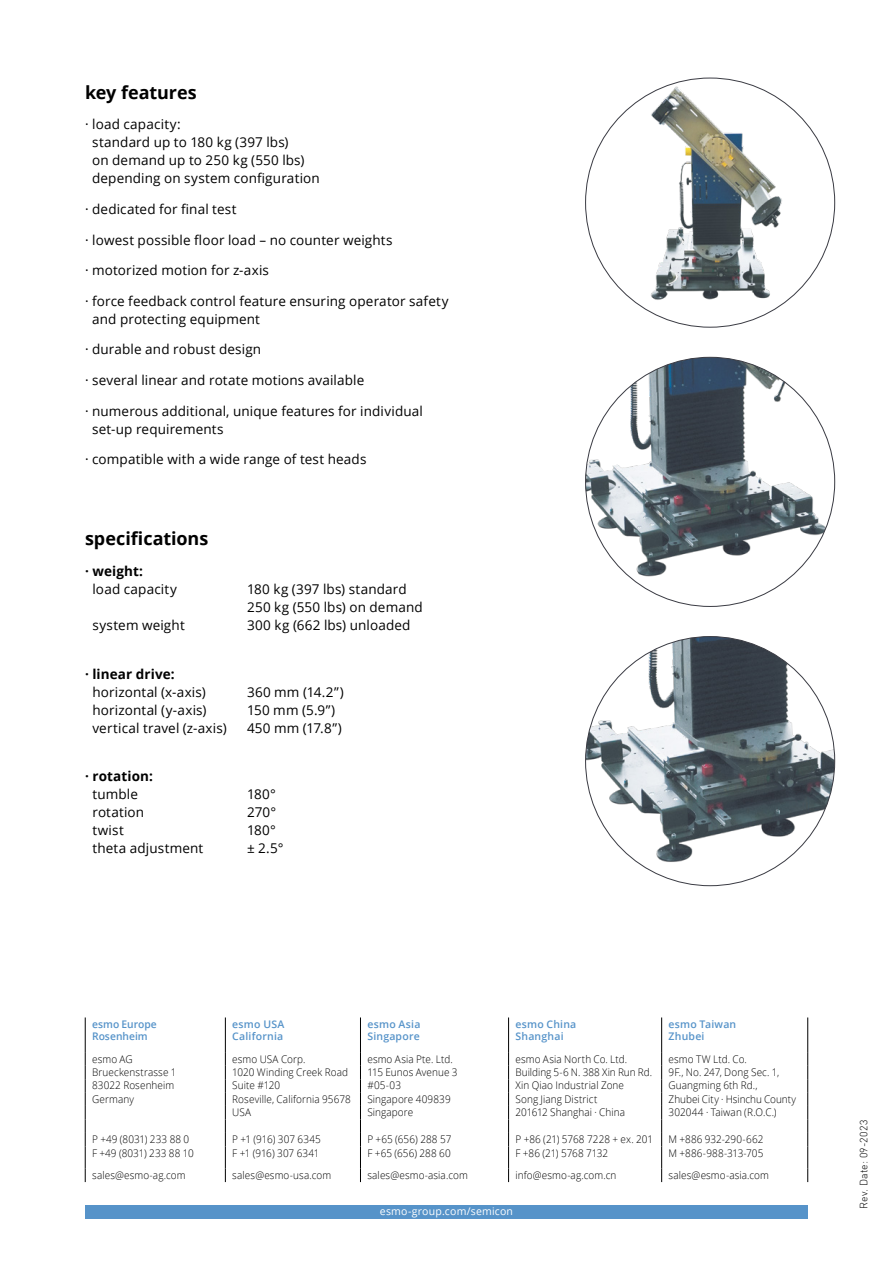
<style>
.page{position:relative;width:893px;height:1263px;background:#fff}
.page>*{position:absolute;margin:0;border:0;box-sizing:border-box;transform-origin:0 0}
.t1{font:700 18px "Open Sans";letter-spacing:-.005em;color:#000}
.t2{font:13.5px/18px "Open Sans";letter-spacing:.01em;color:#000}
.t3{font:700 13.5px "Open Sans";letter-spacing:.01em;color:#000}
.t4{font:300 10.5px "Open Sans";letter-spacing:.01em;color:#000;scale:.95 1}
.t5{font:600 10.5px/12.6px "Open Sans";letter-spacing:.02em;color:#5693c9}
.t6{font:300 10.5px "Open Sans";letter-spacing:-.01em;color:#000;scale:.95 1}
.t7{font:10.5px "Open Sans";letter-spacing:.02em;color:#fff}
.t8{font:600 10.5px/12.6px "Open Sans";color:#5693c9}
.t9{font:300 10.5px "DIN Offc";letter-spacing:.03em;color:#000}
</style>
<div class="page">
<div style="left:85px;top:1205px;width:723px;height:13px;background:#5693c9"></div>
<hr style="left:85px;top:1017px;width:1px;height:36px;background:#000">
<hr style="left:225px;top:1017px;width:1px;height:36px;background:#000">
<svg style="left:85px;top:1053px;width:1px;height:129px"></svg>
<svg style="left:225px;top:1053px;width:1px;height:129px"></svg>
<hr style="left:360px;top:1017px;width:1px;height:36px;background:#000">
<svg style="left:360px;top:1053px;width:1px;height:129px"></svg>
<hr style="left:508px;top:1017px;width:1px;height:36px;background:#000">
<hr style="left:661px;top:1017px;width:1px;height:36px;background:#000">
<hr style="left:807px;top:1017px;width:1px;height:36px;background:#000">
<svg style="left:508px;top:1053px;width:1px;height:129px"></svg>
<svg style="left:661px;top:1053px;width:1px;height:129px"></svg>
<svg style="left:807px;top:1053px;width:1px;height:129px"></svg>
<img style="left:588px;top:78px;width:247px;height:249px">
<img style="left:586px;top:357px;width:249px;height:249px;border-radius:125px">
<img style="left:586px;top:636px;width:249px;height:250px;border-radius:125px">
<h1 class="t1" style="left:85px;top:80px;width:113px">key features</h1>
<p class="t2" style="left:92px;top:115px;width:229px;text-indent:-7px">· load capacity:<br>standard up to 180 kg (397 lbs)<br>on demand up to 250 kg (550 lbs) depending on system configuration</p>
<p class="t2" style="left:85px;top:200px;width:153px">· dedicated for final test</p>
<p class="t2" style="left:85px;top:230px;width:309px">· lowest possible floor load – no counter weights</p>
<p class="t2" style="left:85px;top:261px;width:185px">· motorized motion for z-axis</p>
<p class="t2" style="left:92px;top:292px;width:358px;text-indent:-7px">· force feedback control feature ensuring operator safety and protecting equipment</p>
<p class="t2" style="left:85px;top:340px;width:178px">· durable and robust design</p>
<p class="t2" style="left:85px;top:371px;width:281px">· several linear and rotate motions available</p>
<p class="t2" style="left:92px;top:401px;width:332px;text-indent:-7px">· numerous additional, unique features for individual set-up requirements</p>
<p class="t2" style="left:85px;top:450px;width:283px">· compatible with a wide range of test heads</p>
<h1 class="t1" style="left:85px;top:526px;width:125px">specifications</h1>
<p class="t3" style="left:85px;top:561px;width:60px">· weight:</p>
<p class="t2" style="left:92px;top:580px;width:86px">load capacity</p>
<p class="t2" style="left:247px;top:580px;width:177px">180 kg (397 lbs) standard<br>250 kg (550 lbs) on demand</p>
<p class="t2" style="left:92px;top:616px;width:94px">system weight</p>
<p class="t2" style="left:247px;top:616px;width:165px">300 kg (662 lbs) unloaded</p>
<p class="t3" style="left:85px;top:664px;width:91px">· linear drive:</p>
<p class="t2" style="left:92px;top:682px;width:115px">horizontal (x-axis)</p>
<p class="t2" style="left:247px;top:682px;width:98px">360 mm (14.2”)</p>
<p class="t2" style="left:92px;top:700px;width:115px">horizontal (y-axis)</p>
<p class="t2" style="left:247px;top:700px;width:90px">150 mm (5.9”)</p>
<p class="t2" style="left:92px;top:718px;width:136px">vertical travel (z-axis)</p>
<p class="t2" style="left:247px;top:718px;width:96px">450 mm (17.8”)</p>
<p class="t3" style="left:85px;top:767px;width:69px">· rotation:</p>
<p class="t2" style="left:92px;top:785px;width:47px">tumble</p>
<p class="t2" style="left:247px;top:785px;width:31px">180°</p>
<p class="t2" style="left:92px;top:803px;width:53px">rotation</p>
<p class="t2" style="left:247px;top:803px;width:31px">270°</p>
<p class="t2" style="left:92px;top:821px;width:33px">twist</p>
<p class="t2" style="left:247px;top:821px;width:31px">180°</p>
<p class="t2" style="left:92px;top:839px;width:112px">theta adjustment</p>
<p class="t2" style="left:247px;top:839px;width:38px">± 2.5°</p>
<p class="t8" style="left:92px;top:1017px;width:66px">esmo Europe<br>Rosenheim</p>
<p class="t5" style="left:232px;top:1017px;width:54px">esmo USA<br>California</p>
<p class="t5" style="left:367px;top:1017px;width:55px">esmo Asia<br>Singapore</p>
<p class="t5" style="left:515px;top:1017px;width:62px">esmo China<br>Shanghai</p>
<p class="t5" style="left:669px;top:1017px;width:69px">esmo Taiwan<br>Zhubei</p>
<p class="t4" style="left:92px;top:1052px;width:44px">esmo AG</p>
<p class="t4" style="left:232px;top:1052px;width:79px">esmo USA Corp.</p>
<p class="t4" style="left:367px;top:1052px;width:91px">esmo Asia Pte. Ltd.</p>
<p class="t4" style="left:515px;top:1052px;width:119px">esmo Asia North Co. Ltd.</p>
<p class="t4" style="left:669px;top:1052px;width:84px">esmo TW Ltd. Co.</p>
<p class="t4" style="left:92px;top:1065px;width:90px">Brueckenstrasse 1</p>
<p class="t4" style="left:232px;top:1065px;width:123px">1020 Winding Creek Road</p>
<p class="t4" style="left:367px;top:1065px;width:96px">115 Eunos Avenue 3</p>
<p class="t4" style="left:515px;top:1065px;width:145px">Building 5-6 N. 388 Xin Run Rd.</p>
<p class="t4" style="left:669px;top:1065px;width:118px">9F., No. 247, Dong Sec. 1,</p>
<p class="t4" style="left:92px;top:1078px;width:88px">83022 Rosenheim</p>
<p class="t4" style="left:232px;top:1078px;width:52px">Suite #120</p>
<p class="t4" style="left:367px;top:1078px;width:37px">#05-03</p>
<p class="t4" style="left:515px;top:1078px;width:116px">Xin Qiao Industrial Zone</p>
<p class="t4" style="left:669px;top:1078px;width:95px">Guangming 6th Rd.,</p>
<p class="t4" style="left:92px;top:1092px;width:46px">Germany</p>
<p class="t4" style="left:232px;top:1092px;width:126px">Roseville, California 95678</p>
<p class="t4" style="left:367px;top:1092px;width:89px">Singapore 409839</p>
<p class="t4" style="left:515px;top:1092px;width:88px">Song Jiang District</p>
<p class="t4" style="left:669px;top:1092px;width:136px">Zhubei City · Hsinchu County</p>
<p class="t4" style="left:232px;top:1105px;width:21px">USA</p>
<p class="t4" style="left:367px;top:1105px;width:50px">Singapore</p>
<p class="t4" style="left:515px;top:1105px;width:117px">201612 Shanghai · China</p>
<p class="t4" style="left:669px;top:1105px;width:115px">302044 · Taiwan (R.O.C.)</p>
<p class="t4" style="left:92px;top:1132px;width:104px">P +49 (8031) 233 88 0</p>
<p class="t4" style="left:232px;top:1132px;width:95px">P +1 (916) 307 6345</p>
<p class="t4" style="left:367px;top:1132px;width:90px">P +65 (656) 288 57</p>
<p class="t4" style="left:515px;top:1132px;width:146px">P +86 (21) 5768 7228 + ex. 201</p>
<p class="t4" style="left:669px;top:1132px;width:101px">M +886 932-290-662</p>
<p class="t4" style="left:92px;top:1145px;width:109px">F +49 (8031) 233 88 10</p>
<p class="t6" style="left:232px;top:1145px;width:93px">F +1 (916) 307 6341</p>
<p class="t4" style="left:367px;top:1145px;width:89px">F +65 (656) 288 60</p>
<p class="t6" style="left:515px;top:1145px;width:99px">F +86 (21) 5768 7132</p>
<p class="t4" style="left:669px;top:1145px;width:101px">M +886-988-313-705</p>
<p class="t4" style="left:92px;top:1168px;width:100px">sales@esmo-ag.com</p>
<p class="t4" style="left:232px;top:1168px;width:106px">sales@esmo-usa.com</p>
<p class="t4" style="left:367px;top:1168px;width:107px">sales@esmo-asia.com</p>
<p class="t4" style="left:515px;top:1168px;width:108px">info@esmo-ag.com.cn</p>
<p class="t4" style="left:669px;top:1168px;width:107px">sales@esmo-asia.com</p>
<p class="t7" style="left:380px;top:1204px;width:135px">esmo-group.com/semicon</p>
<p class="t9" style="left:857px;top:1209px;width:91px;rotate:-90deg">Rev. Date: 09-2023</p>
</div>
